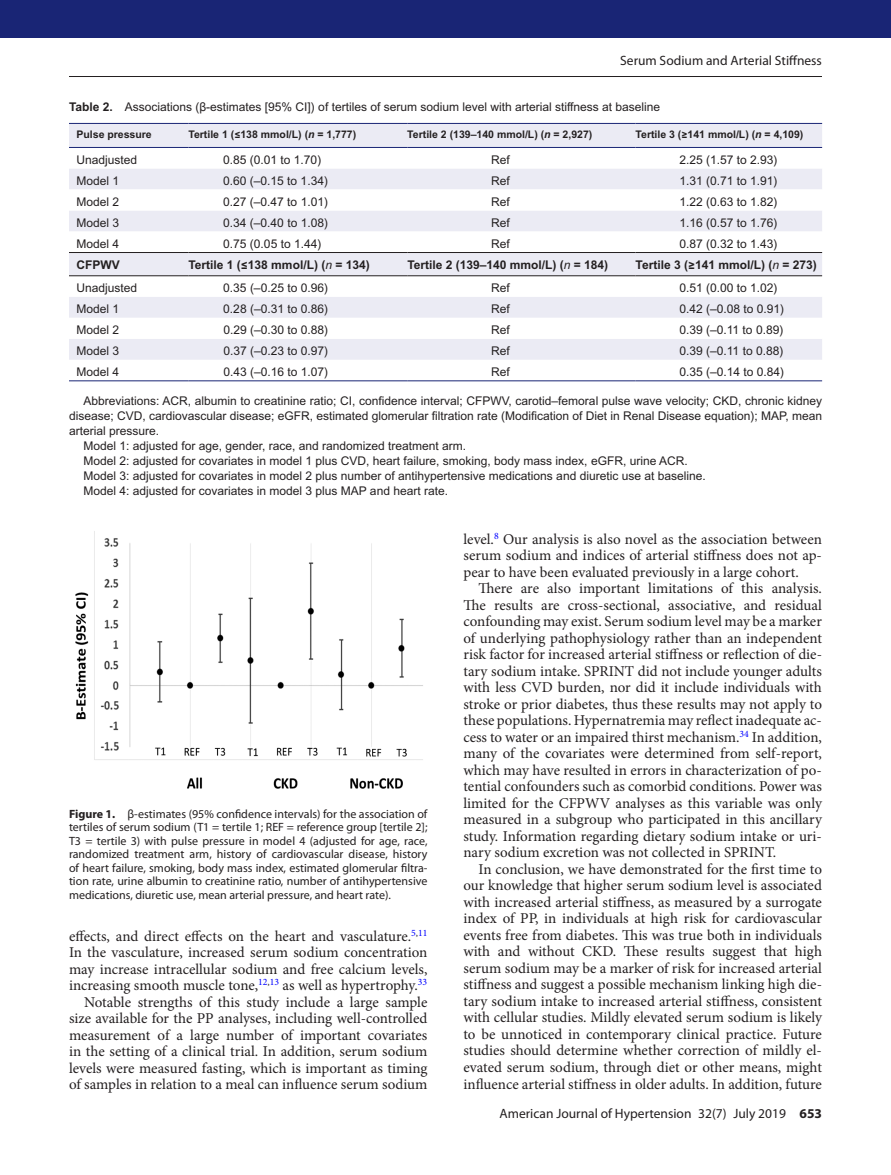
<style>
.page{position:relative;width:891px;height:1175px;background:#fff}
.page>*{position:absolute;margin:0;border:0;box-sizing:border-box;transform-origin:0 0}
.t1{font:15px/16.5px "Minion Pro";color:#231f20;text-align:justify}
.t2{font:13.5px "Myriad Pro";color:#231f20}
.t3{font:12px "Arial MT Std";color:#231f20}
.t4{font:12px/13.5px "Myriad Pro";color:#231f20;text-align:justify}
.t5{font:700 12px "Arial MT Std";color:#231f20}
.t6{font:700 10.5px "Arial MT Std";color:#231f20}
.s1{font-weight:700}
.s2{font-family:"Arial Unicode MS"}
.s3{font-family:"Arial";font-style:italic}
.s4{font-weight:400;font-style:italic}
</style>
<div class="page">
<hr style="left:69px;top:76px;width:753px;height:1px;background:#231f20">
<div style="left:0;top:0;width:891px;height:38px;background:#192575"></div>
<div style="left:69px;top:124px;width:753px;height:23px;background:#ebebf4"></div>
<svg style="left:69px;top:169px;width:753px;height:191px;fill:#ebebf4"></svg>
<hr style="left:69px;top:123px;width:119px;height:1px;background:#192575">
<hr style="left:69px;top:147px;width:119px;height:1px;background:#192575">
<hr style="left:188px;top:123px;width:219px;height:1px;background:#192575">
<hr style="left:188px;top:147px;width:219px;height:1px;background:#192575">
<hr style="left:407px;top:123px;width:228px;height:1px;background:#192575">
<hr style="left:407px;top:147px;width:228px;height:1px;background:#192575">
<hr style="left:635px;top:123px;width:187px;height:1px;background:#192575">
<hr style="left:635px;top:147px;width:187px;height:1px;background:#192575">
<hr style="left:69px;top:380px;width:119px;height:1px;background:#192575">
<hr style="left:188px;top:380px;width:219px;height:1px;background:#192575">
<hr style="left:407px;top:380px;width:228px;height:1px;background:#192575">
<hr style="left:635px;top:380px;width:187px;height:1px;background:#192575">
<hr style="left:69px;top:252px;width:119px;height:1px;background:#231f20">
<hr style="left:188px;top:252px;width:219px;height:1px;background:#231f20">
<hr style="left:407px;top:252px;width:228px;height:1px;background:#231f20">
<hr style="left:635px;top:252px;width:187px;height:1px;background:#231f20">
<hr style="left:69px;top:275px;width:119px;height:1px;background:#231f20">
<hr style="left:188px;top:275px;width:219px;height:1px;background:#231f20">
<hr style="left:407px;top:275px;width:228px;height:1px;background:#231f20">
<hr style="left:635px;top:275px;width:187px;height:1px;background:#231f20">
<img style="left:75px;top:531px;width:348px;height:258px">
<p class="t2" style="left:620px;top:52px;width:203px">Serum Sodium and Arterial Stiffness</p>
<p class="t3" style="left:69px;top:100px;width:593px"><span class="s1">Table 2.</span> Associations (<span class="s2">β</span>-estimates [95% CI]) of tertiles of serum sodium level with arterial stiffness at baseline</p>
<p class="t6" style="left:77px;top:129px;width:77px">Pulse pressure</p>
<p class="t6" style="left:188px;top:129px;width:169px">Tertile 1 (≤138 mmol/L) (<span class="s3">n</span> = 1,777)</p>
<p class="t6" style="left:407px;top:129px;width:187px">Tertile 2 (139–140 mmol/L) (<span class="s3">n</span> = 2,927)</p>
<p class="t6" style="left:635px;top:129px;width:169px">Tertile 3 (≥141 mmol/L) (<span class="s3">n</span> = 4,109)</p>
<p class="t3" style="left:77px;top:153px;width:62px">Unadjusted</p>
<p class="t3" style="left:223px;top:153px;width:100px">0.85 (0.01 to 1.70)</p>
<p class="t3" style="left:491px;top:153px;width:20px">Ref</p>
<p class="t3" style="left:679px;top:153px;width:100px">2.25 (1.57 to 2.93)</p>
<p class="t3" style="left:77px;top:174px;width:44px">Model 1</p>
<p class="t3" style="left:223px;top:174px;width:106px">0.60 (–0.15 to 1.34)</p>
<p class="t3" style="left:491px;top:174px;width:20px">Ref</p>
<p class="t3" style="left:679px;top:174px;width:100px">1.31 (0.71 to 1.91)</p>
<p class="t3" style="left:77px;top:195px;width:44px">Model 2</p>
<p class="t3" style="left:223px;top:195px;width:106px">0.27 (–0.47 to 1.01)</p>
<p class="t3" style="left:491px;top:195px;width:20px">Ref</p>
<p class="t3" style="left:679px;top:195px;width:100px">1.22 (0.63 to 1.82)</p>
<p class="t3" style="left:77px;top:216px;width:44px">Model 3</p>
<p class="t3" style="left:223px;top:216px;width:106px">0.34 (–0.40 to 1.08)</p>
<p class="t3" style="left:491px;top:216px;width:20px">Ref</p>
<p class="t3" style="left:679px;top:216px;width:100px">1.16 (0.57 to 1.76)</p>
<p class="t3" style="left:77px;top:237px;width:44px">Model 4</p>
<p class="t3" style="left:223px;top:237px;width:100px">0.75 (0.05 to 1.44)</p>
<p class="t3" style="left:491px;top:237px;width:20px">Ref</p>
<p class="t3" style="left:679px;top:237px;width:100px">0.87 (0.32 to 1.43)</p>
<p class="t5" style="left:77px;top:258px;width:45px">CFPWV</p>
<p class="t5" style="left:188px;top:258px;width:183px">Tertile 1 (≤138 mmol/L) (<span class="s4">n</span> = 134)</p>
<p class="t5" style="left:407px;top:258px;width:202px">Tertile 2 (139–140 mmol/L) (<span class="s4">n</span> = 184)</p>
<p class="t5" style="left:636px;top:258px;width:183px">Tertile 3 (≥141 mmol/L) (<span class="s4">n</span> = 273)</p>
<p class="t3" style="left:77px;top:281px;width:62px">Unadjusted</p>
<p class="t3" style="left:223px;top:281px;width:106px">0.35 (–0.25 to 0.96)</p>
<p class="t3" style="left:491px;top:281px;width:20px">Ref</p>
<p class="t3" style="left:679px;top:281px;width:100px">0.51 (0.00 to 1.02)</p>
<p class="t3" style="left:77px;top:302px;width:44px">Model 1</p>
<p class="t3" style="left:223px;top:302px;width:106px">0.28 (–0.31 to 0.86)</p>
<p class="t3" style="left:491px;top:302px;width:20px">Ref</p>
<p class="t3" style="left:679px;top:302px;width:106px">0.42 (–0.08 to 0.91)</p>
<p class="t3" style="left:77px;top:323px;width:44px">Model 2</p>
<p class="t3" style="left:223px;top:323px;width:106px">0.29 (–0.30 to 0.88)</p>
<p class="t3" style="left:491px;top:323px;width:20px">Ref</p>
<p class="t3" style="left:679px;top:323px;width:105px">0.39 (–0.11 to 0.89)</p>
<p class="t3" style="left:77px;top:344px;width:44px">Model 3</p>
<p class="t3" style="left:223px;top:344px;width:106px">0.37 (–0.23 to 0.97)</p>
<p class="t3" style="left:491px;top:344px;width:20px">Ref</p>
<p class="t3" style="left:679px;top:344px;width:105px">0.39 (–0.11 to 0.88)</p>
<p class="t3" style="left:77px;top:365px;width:44px">Model 4</p>
<p class="t3" style="left:223px;top:365px;width:106px">0.43 (–0.16 to 1.07)</p>
<p class="t3" style="left:491px;top:365px;width:20px">Ref</p>
<p class="t3" style="left:679px;top:365px;width:106px">0.35 (–0.14 to 0.84)</p>
<p class="t3" style="left:83px;top:394px;width:740px">Abbreviations: ACR, albumin to creatinine ratio; CI, confidence interval; CFPWV, carotid–femoral pulse wave velocity; CKD, chronic kidney</p>
<p class="t3" style="left:69px;top:409px;width:754px">disease; CVD, cardiovascular disease; eGFR, estimated glomerular filtration rate (Modification of Diet in Renal Disease equation); MAP, mean</p>
<p class="t3" style="left:69px;top:424px;width:92px">arterial pressure.</p>
<p class="t3" style="left:83px;top:439px;width:384px">Model 1: adjusted for age, gender, race, and randomized treatment arm.</p>
<p class="t3" style="left:83px;top:454px;width:606px">Model 2: adjusted for covariates in model 1 plus CVD, heart failure, smoking, body mass index, eGFR, urine ACR.</p>
<p class="t3" style="left:83px;top:469px;width:624px">Model 3: adjusted for covariates in model 2 plus number of antihypertensive medications and diuretic use at baseline.</p>
<p class="t3" style="left:83px;top:484px;width:366px">Model 4: adjusted for covariates in model 3 plus MAP and heart rate.</p>
<p class="t4" style="left:69px;top:806px;width:360px"><span class="s1">Figure 1.</span> β-estimates (95% confidence intervals) for the association of tertiles of serum sodium (T1 = tertile 1; REF = reference group [tertile 2]; T3 = tertile 3) with pulse pressure in model 4 (adjusted for age, race, randomized treatment arm, history of cardiovascular disease, history of heart failure, smoking, body mass index, estimated glomerular filtra&shy;tion rate, urine albumin to creatinine ratio, number of antihypertensive medications, diuretic use, mean arterial pressure, and heart rate).</p>
<p class="t1" style="left:69px;top:927px;width:360px;text-align:right">effects, and direct effects on the heart and vasculature.<sup>5</sup><sup>,</sup><sup>11<br></sup>In the vasculature, increased serum sodium concentration may increase intracellular sodium and free calcium levels, increasing smooth muscle tone,<sup>12</sup><sup>,</sup><sup>13</sup> as well as hypertrophy.<sup>33<br></sup>Notable strengths of this study include a large sample size available for the PP analyses, including well-controlled measurement of a large number of important covariates in the setting of a clinical trial. In addition, serum sodium levels were measured fasting, which is important as timing of samples in relation to a meal can influence serum sodium</p>
<p class="t1" style="left:463px;top:530px;width:360px">level.<sup>8</sup> Our analysis is also novel as the association between serum sodium and indices of arterial stiffness does not ap&shy;pear to have been evaluated previously in a large cohort.</p>
<p class="t1" style="left:463px;top:580px;width:360px;text-indent:15px">There are also important limitations of this analysis.<br>The results are cross-sectional, associative, and residual confounding may exist. Serum sodium level may be a marker of underlying pathophysiology rather than an independent risk factor for increased arterial stiffness or reflection of die&shy;tary sodium intake. SPRINT did not include younger adults with less CVD burden, nor did it include individuals with stroke or prior diabetes, thus these results may not apply to these populations. Hypernatremia may reflect inadequate ac&shy;cess to water or an impaired thirst mechanism.<sup>34</sup> In addition, many of the covariates were determined from self-report, which may have resulted in errors in characterization of po&shy;tential confounders such as comorbid conditions. Power was limited for the CFPWV analyses as this variable was only measured in a subgroup who participated in this ancillary study. Information regarding dietary sodium intake or uri&shy;nary sodium excretion was not collected in SPRINT.</p>
<p class="t1" style="left:463px;top:860px;width:360px;text-indent:15px">In conclusion, we have demonstrated for the first time to our knowledge that higher serum sodium level is associated with increased arterial stiffness, as measured by a surrogate index of PP, in individuals at high risk for cardiovascular events free from diabetes. This was true both in individuals with and without CKD. These results suggest that high serum sodium may be a marker of risk for increased arterial stiffness and suggest a possible mechanism linking high die&shy;tary sodium intake to increased arterial stiffness, consistent with cellular studies. Mildly elevated serum sodium is likely to be unnoticed in contemporary clinical practice. Future studies should determine whether correction of mildly el&shy;evated serum sodium, through diet or other means, might influence arterial stiffness in older adults. In addition, future</p>
<p class="t2" style="left:500px;top:1105px;width:324px">American Journal of Hypertension 32(7) July 2019 <span class="s1">653</span></p>
</div>
